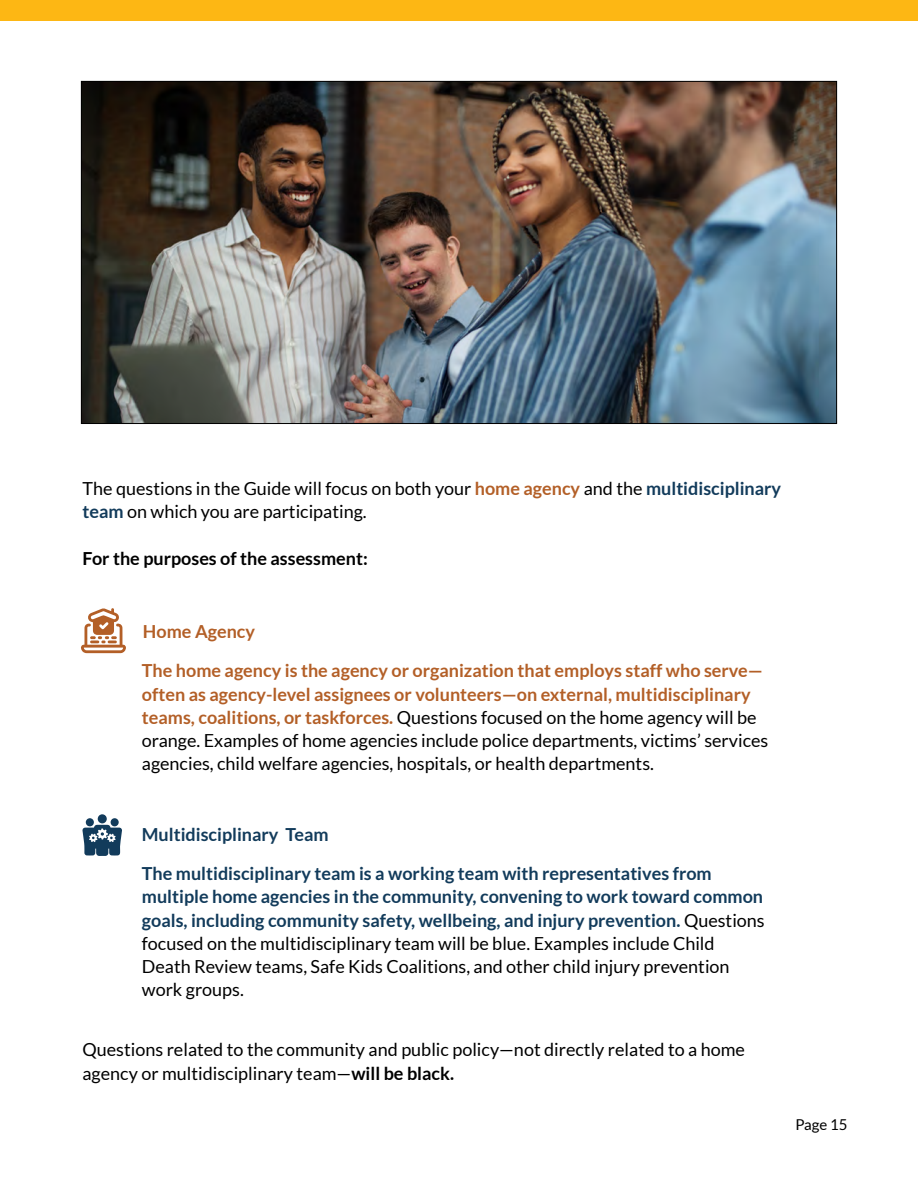
<style>
.page{position:relative;width:918px;height:1188px;background:#fff}
.page>*{position:absolute;margin:0;border:0;box-sizing:border-box;transform-origin:0 0}
.t1{font:18px/23.2px "Lato";color:#000}
.t2{font:700 18px/39.5px "Lato";color:#123b5b}
.t3{font:700 18px/39px "Lato";color:#b35f27}
.t4{font:700 18px "Lato";color:#000}
.t5{font:15px "Lato";color:#000}
.s1{font-weight:700;color:#b35f27}
.s2{font-weight:700;color:#123b5b}
.s3{font-weight:700}
</style>
<div class="page">
<div style="left:0;top:0;width:918px;height:20px;background:#fdb714"></div>
<svg style="left:81px;top:608px;width:45px;height:45px"></svg>
<div style="left:98px;top:814px;width:9px;height:9px;background:#123b5b;border-radius:50%"></div>
<div style="left:111px;top:818px;width:8px;height:8px;background:#123b5b;border-radius:50%"></div>
<div style="left:86px;top:818px;width:8px;height:8px;background:#123b5b;border-radius:50%"></div>
<svg style="left:82px;top:825px;width:40px;height:31px"></svg>
<img style="left:83px;top:83px;width:752px;height:339px">
<p class="t1" style="left:82px;top:477px;width:700px">The questions in the Guide will focus on both your <span class="s1">home agency</span> and the <span class="s2">multidisciplinary team</span> on which you are participating.</p>
<p class="t4" style="left:83px;top:548px;width:287px">For the purposes of the assessment:</p>
<p class="t3" style="left:142px;top:612px;width:623px">Home Agency<br>The home agency is the agency or organization that employs staff who serve—</p>
<p class="t1" style="left:142px;top:682px;width:628px"><span class="s1">often as agency-level assignees or volunteers—on external, multidisciplinary teams, coalitions, or taskforces.</span> Questions focused on the home agency will be orange. Examples of home agencies include police departments, victims’ services agencies, child welfare agencies, hospitals, or health departments.</p>
<p class="t2" style="left:142px;top:814px;width:571px">Multidisciplinary Team<br>The multidisciplinary team is a working team with representatives from</p>
<p class="t1" style="left:142px;top:885px;width:624px"><span class="s2">multiple home agencies in the community, convening to work toward common goals, including community safety, wellbeing, and injury prevention.</span> Questions focused on the multidisciplinary team will be blue. Examples include Child Death Review teams, Safe Kids Coalitions, and other child injury prevention work groups.</p>
<p class="t1" style="left:82px;top:1038px;width:664px">Questions related to the community and public policy—not directly related to a home agency or multidisciplinary team—<span class="s3">will be black.</span></p>
<p class="t5" style="left:795px;top:1117px;width:54px">Page 15</p>
</div>
